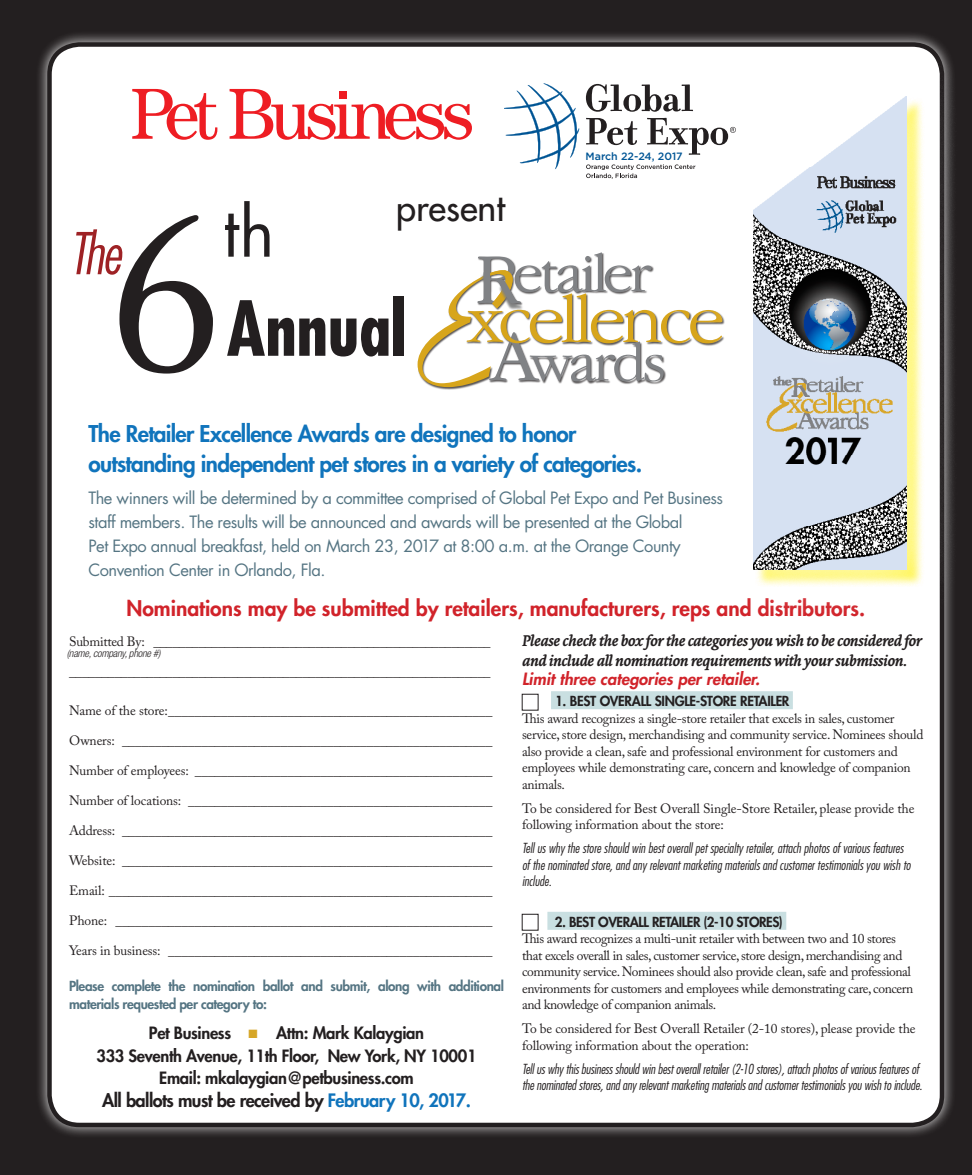
<style>
.page{position:relative;width:972px;height:1175px;background:#fff}
.page>*{position:absolute;margin:0;border:0;box-sizing:border-box;transform-origin:0 0}
.t1{font:226.95px "Adobe Caslon Pro";color:#231f20}
.t2{font:175.35px "Savoye Plain";color:#d7a51b}
.t3{font:700 condensed 73.65px "Futura";color:#231f20}
.t4{font:300 70.2px "Garamond IT Cby BT";letter-spacing:-.055em;color:#d7a51b;scale:1.05 1}
.t5{font:67.35px "Futura";color:#231f20}
.t6{font:300 56.1px "Garamond IT Cby BT";letter-spacing:-.045em;color:#808285;scale:1.05 1}
.t7{font:italic 300 condensed 56.1px "Futura";color:#9e2225}
.t8{font:36px "Futura";color:#231f20}
.t9{font:800 22.5px "Futura";letter-spacing:-.03em;color:#1074bc}
.t10{font:800 21px "Futura";color:#d1232a}
.t11{font:800 18px "Futura";letter-spacing:-.03em;color:#231f20}
.t12{font:16.5px/24px "Futura";letter-spacing:-.03em;color:#557583}
.t13{font:16.5px/19.5px "Borges Negra Italica";letter-spacing:-.02em;color:#231f20}
.t14{font:800 16.5px "Futura";letter-spacing:-.02em;color:#231f20}
.t15{font:italic 800 16.5px "Futura";color:#d1232a}
.t16{font:13.5px/16.5px "Adobe Caslon Pro";letter-spacing:-.02em;color:#231f20}
.t17{font:100 condensed 13.5px "Helvetica Neue";color:#231f20}
.t18{font:italic 300 condensed 13.5px/16.5px "Futura";letter-spacing:-.01em;color:#231f20}
.t19{font:800 13.5px/18px "Futura";letter-spacing:-.03em;color:#557583}
.t20{font:800 13.5px "Futura";letter-spacing:-.02em;color:#231f20}
.t21{font:500 10.65px "Gotham";color:#005595}
.t22{font:italic 300 condensed 10.5px "Helvetica Neue";letter-spacing:-.02em;color:#231f20}
.s1{font-size:74.1px}
.s2{font-family:"Adobe Caslon Pro";font-weight:400;font-stretch:normal}
.s3{color:#d6a627}
.s4{color:#1074bc}
</style>
<div class="page">
<div style="left:0;top:0;width:972px;height:1174px;background:#231f20"></div>
<div style="left:35px;top:31px;width:921px;height:1107px;background:#fff;opacity:.75"></div>
<div style="left:50px;top:44px;width:892px;height:1080px;background:#fff;border-radius:30px"></div>
<div style="left:551px;top:691px;width:242px;height:18px;background:#c9dfe1"></div>
<div style="left:547px;top:911px;width:239px;height:18px;background:#c9dfe1"></div>
<div style="left:522px;top:694px;width:16px;height:16px;border:1px solid #231f20"></div>
<div style="left:522px;top:914px;width:16px;height:16px;border:1px solid #231f20"></div>
<svg style="left:505px;top:83px;width:75px;height:86px"></svg>
<svg style="left:586px;top:84px;width:107px;height:28px"></svg>
<svg style="left:586px;top:118px;width:51px;height:27px"></svg>
<svg style="left:647px;top:118px;width:54px;height:37px"></svg>
<svg style="left:586px;top:164px;width:109px;height:15px"></svg>
<div style="left:418px;top:253px;width:307px;height:137px;background:#231f20;opacity:.75"></div>
<img style="left:497px;top:283px;width:27px;height:27px">
<svg style="left:480px;top:269px;width:41px;height:39px"></svg>
<svg style="left:132px;top:89px;width:85px;height:51px"></svg>
<svg style="left:230px;top:89px;width:242px;height:51px"></svg>
<div style="left:339px;top:92px;width:7px;height:7px;background:#ee1d23"></div>
<div style="left:701px;top:45px;width:258px;height:577px;background:#fff;opacity:.75"></div>
<img style="left:754px;top:96px;width:152px;height:473px">
<p class="t21" style="left:586px;top:150px;width:99px">March 22-24, 2017</p>
<p class="t1" style="left:110px;top:159px;width:115px">6</p>
<p class="t7" style="left:70px;top:218px;width:53px">The</p>
<p class="t8" style="left:396px;top:185px;width:111px">present</p>
<p class="t5" style="left:223px;top:185px;width:53px">th</p>
<p class="t3" style="left:226px;top:281px;width:181px">Annual</p>
<p class="t6" style="left:475px;top:240px;width:170px"><span class="s1">R</span>etailer</p>
<p class="t2" style="left:418px;top:222px;width:89px">E</p>
<p class="t4" style="left:469px;top:278px;width:245px">xcellence</p>
<p class="t6" style="left:492px;top:329px;width:168px"><span class="s1">A</span>wards</p>
<p class="t9" style="left:88px;top:419px;width:489px">The Retailer Excellence Awards are designed to honor</p>
<p class="t9" style="left:88px;top:449px;width:555px">outstanding independent pet stores in a variety of categories.</p>
<p class="t12" style="left:88px;top:485px;width:636px">The winners will be determined by a committee comprised of Global Pet Expo and Pet Business staff members. The results will be announced and awards will be presented at the Global<br>Pet Expo annual breakfast, held on March 23, 2017 at 8:00 a.m. at the Orange County Convention Center in Orlando, Fla.</p>
<p class="t10" style="left:126px;top:594px;width:740px">Nominations may be submitted by retailers, manufacturers, reps and distributors.</p>
<p class="t17" style="left:69px;top:633px;width:423px"><span class="s2">Submitted By:</span> ____________________________________________________</p>
<p class="t17" style="left:69px;top:663px;width:423px">_________________________________________________________________</p>
<p class="t17" style="left:69px;top:702px;width:425px"><span class="s2">Name of the store:</span>_________________________________________________</p>
<p class="t17" style="left:69px;top:732px;width:425px"><span class="s2">Owners:</span> ________________________________________________________</p>
<p class="t17" style="left:69px;top:762px;width:425px"><span class="s2">Number of employees:</span> _____________________________________________</p>
<p class="t17" style="left:69px;top:792px;width:425px"><span class="s2">Number of locations:</span> ______________________________________________</p>
<p class="t17" style="left:69px;top:822px;width:425px"><span class="s2">Address:</span> ________________________________________________________</p>
<p class="t17" style="left:69px;top:852px;width:425px"><span class="s2">Website:</span> ________________________________________________________</p>
<p class="t17" style="left:69px;top:882px;width:425px"><span class="s2">Email:</span> __________________________________________________________</p>
<p class="t17" style="left:69px;top:912px;width:425px"><span class="s2">Phone:</span> _________________________________________________________</p>
<p class="t17" style="left:69px;top:942px;width:425px"><span class="s2">Years in business:</span> _________________________________________________</p>
<p class="t19" style="left:69px;top:977px;width:436px">Please complete the nomination ballot and submit, along with additional materials requested per category to:</p>
<p class="t14" style="left:149px;top:1022px;width:277px">Pet Business <span class="s3">■</span> Attn: Mark Kalaygian</p>
<p class="t14" style="left:97px;top:1044px;width:382px">333 Seventh Avenue, 11th Floor, New York, NY 10001</p>
<p class="t14" style="left:159px;top:1067px;width:256px">Email: mkalaygian@petbusiness.com</p>
<p class="t11" style="left:102px;top:1088px;width:370px">All ballots must be received by <span class="s4">February 10, 2017.</span></p>
<p class="t22" style="left:67px;top:647px;width:95px">(name, company, phone #)</p>
<p class="t13" style="left:522px;top:631px;width:402px">Please check the box for the categories you wish to be considered for and include all nomination requirements with your submission.</p>
<p class="t20" style="left:555px;top:692px;width:236px">1. BEST OVERALL SINGLE-STORE RETAILER</p>
<p class="t16" style="left:522px;top:710px;width:403px">This award recognizes a single-store retailer that excels in sales, customer service, store design, merchandising and community service. Nominees should also provide a clean, safe and professional environment for customers and employees while demonstrating care, concern and knowledge of companion animals.</p>
<p class="t16" style="left:522px;top:800px;width:394px">To be considered for Best Overall Single-Store Retailer, please provide the following information about the store:</p>
<p class="t18" style="left:522px;top:839px;width:390px">Tell us why the store should win best overall pet specialty retailer, attach photos of various features of the nominated store, and any relevant marketing materials and customer testimonials you wish to include.</p>
<p class="t20" style="left:555px;top:912px;width:230px">2. BEST OVERALL RETAILER (2-10 STORES)</p>
<p class="t16" style="left:522px;top:930px;width:393px">This award recognizes a multi-unit retailer with between two and 10 stores that excels overall in sales, customer service, store design, merchandising and community service. Nominees should also provide clean, safe and professional environments for customers and employees while demonstrating care, concern and knowledge of companion animals.</p>
<p class="t16" style="left:522px;top:1020px;width:395px">To be considered for Best Overall Retailer (2-10 stores), please provide the following information about the operation:</p>
<p class="t18" style="left:522px;top:1060px;width:402px">Tell us why this business should win best overall retailer (2-10 stores), attach photos of various features of the nominated stores, and any relevant marketing materials and customer testimonials you wish to include.</p>
<p class="t15" style="left:522px;top:668px;width:239px">Limit three categories per retailer.</p>
</div>
